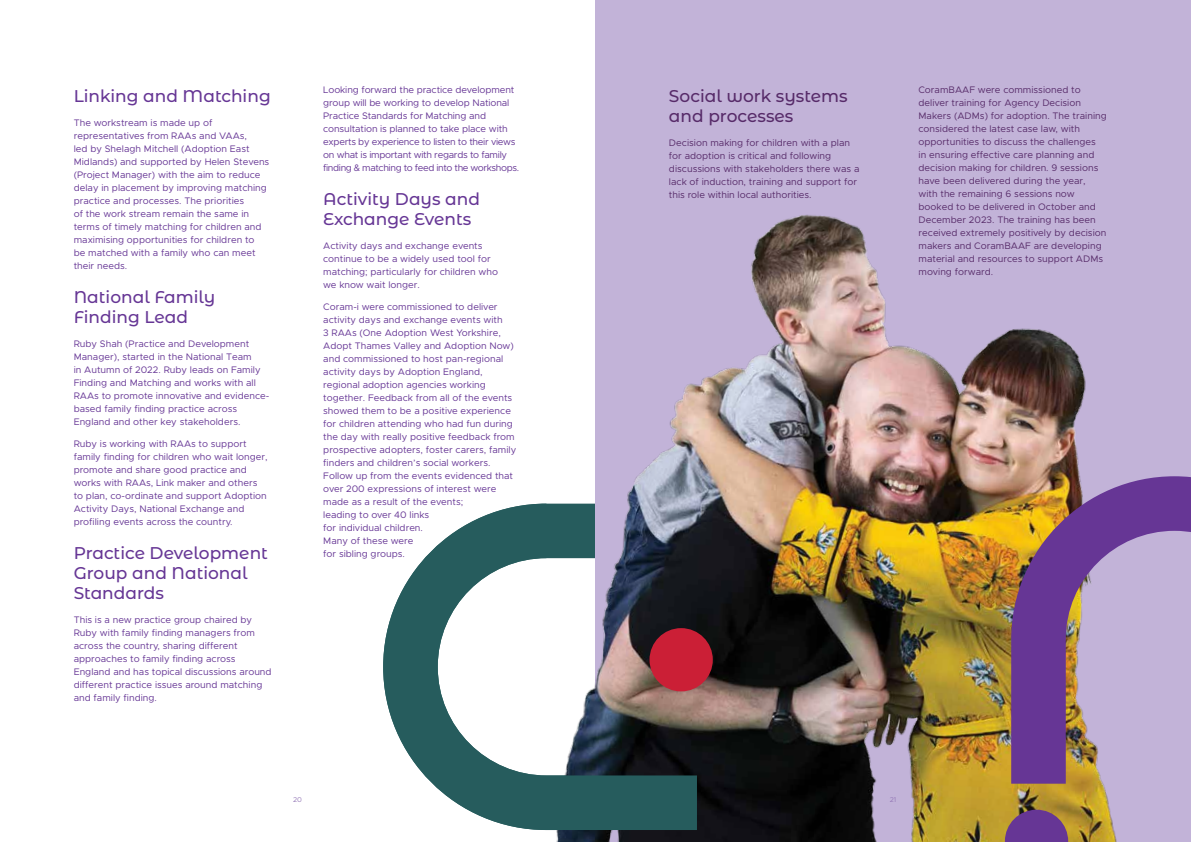
<style>
.page{position:relative;width:1191px;height:842px;background:#fff}
.page>*{position:absolute;margin:0;border:0;box-sizing:border-box;transform-origin:0 0}
.Heading_2{font:500 17px/20px "Montserrat Alternates";color:#663695}
.Heading_2-2{font:500 17px/20px "Montserrat Alternates";color:#572b69}
.Paragraph_Style_1{font:9.5px/13px "Metropolis";color:#663695}
.Paragraph_Style_1-2{font:9.5px/13px "Metropolis";color:#572b69}
.t1{font:7px "Metropolis";color:#9579b7}
</style>
<div class="page">
<div style="left:595px;top:0;width:596px;height:842px;background:#c2b3d8"></div>
<img style="left:545px;top:214px;width:541px;height:628px">
<div style="left:649px;top:628px;width:64px;height:63px;background:#cb1f36;border-radius:50%"></div>
<svg style="left:1005px;top:810px;width:6px;height:32px"></svg>
<svg style="left:1011px;top:476px;width:180px;height:366px"></svg>
<svg style="left:383px;top:504px;width:314px;height:326px"></svg>
<h1 class="Heading_2" style="left:74px;top:85px;width:198px">Linking and Matching</h1>
<p class="Paragraph_Style_1" style="left:74px;top:116px;width:197px">The workstream is made up of representatives from RAAs and VAAs,<br>led by Shelagh Mitchell (Adoption East Midlands) and supported by Helen Stevens (Project Manager) with the aim to reduce delay in placement by improving matching practice and processes. The priorities<br>of the work stream remain the same in terms of timely matching for children and maximising opportunities for children to<br>be matched with a family who can meet their needs.</p>
<h1 class="Heading_2" style="left:74px;top:286px;width:143px">National Family<br>Finding Lead</h1>
<p class="Paragraph_Style_1" style="left:74px;top:338px;width:197px">Ruby Shah (Practice and Development Manager), started in the National Team<br>in Autumn of 2022. Ruby leads on Family Finding and Matching and works with all RAAs to promote innovative and evidence&shy;based family finding practice across England and other key stakeholders.</p>
<p class="Paragraph_Style_1" style="left:74px;top:437px;width:195px">Ruby is working with RAAs to support family finding for children who wait longer, promote and share good practice and works with RAAs, Link maker and others to plan, co-ordinate and support Adoption Activity Days, National Exchange and profiling events across the country.</p>
<h1 class="Heading_2" style="left:74px;top:542px;width:196px">Practice Development<br>Group and National<br>Standards</h1>
<p class="Paragraph_Style_1" style="left:74px;top:614px;width:199px">This is a new practice group chaired by Ruby with family finding managers from across the country, sharing different approaches to family finding across England and has topical discussions around different practice issues around matching and family finding.</p>
<p class="Paragraph_Style_1" style="left:323px;top:83px;width:197px">Looking forward the practice development group will be working to develop National Practice Standards for Matching and consultation is planned to take place with experts by experience to listen to their views on what is important with regards to family finding &amp; matching to feed into the workshops.</p>
<h1 class="Heading_2" style="left:323px;top:188px;width:158px">Activity Days and<br>Exchange Events</h1>
<p class="Paragraph_Style_1" style="left:323px;top:239px;width:176px">Activity days and exchange events continue to be a widely used tool for matching; particularly for children who we know wait longer.</p>
<p class="Paragraph_Style_1" style="left:323px;top:300px;width:194px">Coram-i were commissioned to deliver activity days and exchange events with<br>3 RAAs (One Adoption West Yorkshire, Adopt Thames Valley and Adoption Now) and commissioned to host pan-regional activity days by Adoption England, regional adoption agencies working together. Feedback from all of the events showed them to be a positive experience for children attending who had fun during the day with really positive feedback from prospective adopters, foster carers, family finders and children’s social workers.<br>Follow up from the events evidenced that over 200 expressions of interest were made as a result of the events;<br>leading to over 40 links<br>for individual children.<br>Many of these were<br>for sibling groups.</p>
<h1 class="Heading_2-2" style="left:669px;top:85px;width:180px">Social work systems and processes</h1>
<p class="Paragraph_Style_1-2" style="left:669px;top:136px;width:192px">Decision making for children with a plan for adoption is critical and following discussions with stakeholders there was a lack of induction, training and support for this role within local authorities.</p>
<p class="Paragraph_Style_1-2" style="left:918px;top:83px;width:190px">CoramBAAF were commissioned to deliver training for Agency Decision Makers (ADMs) for adoption. The training considered the latest case law, with opportunities to discuss the challenges<br>in ensuring effective care planning and decision making for children. 9 sessions have been delivered during the year, with the remaining 6 sessions now booked to be delivered in October and December 2023. The training has been received extremely positively by decision makers and CoramBAAF are developing material and resources to support ADMs moving forward.</p>
<p class="t1" style="left:293px;top:795px;width:10px">20</p>
<p class="t1" style="left:889px;top:795px;width:8px">21</p>
</div>
